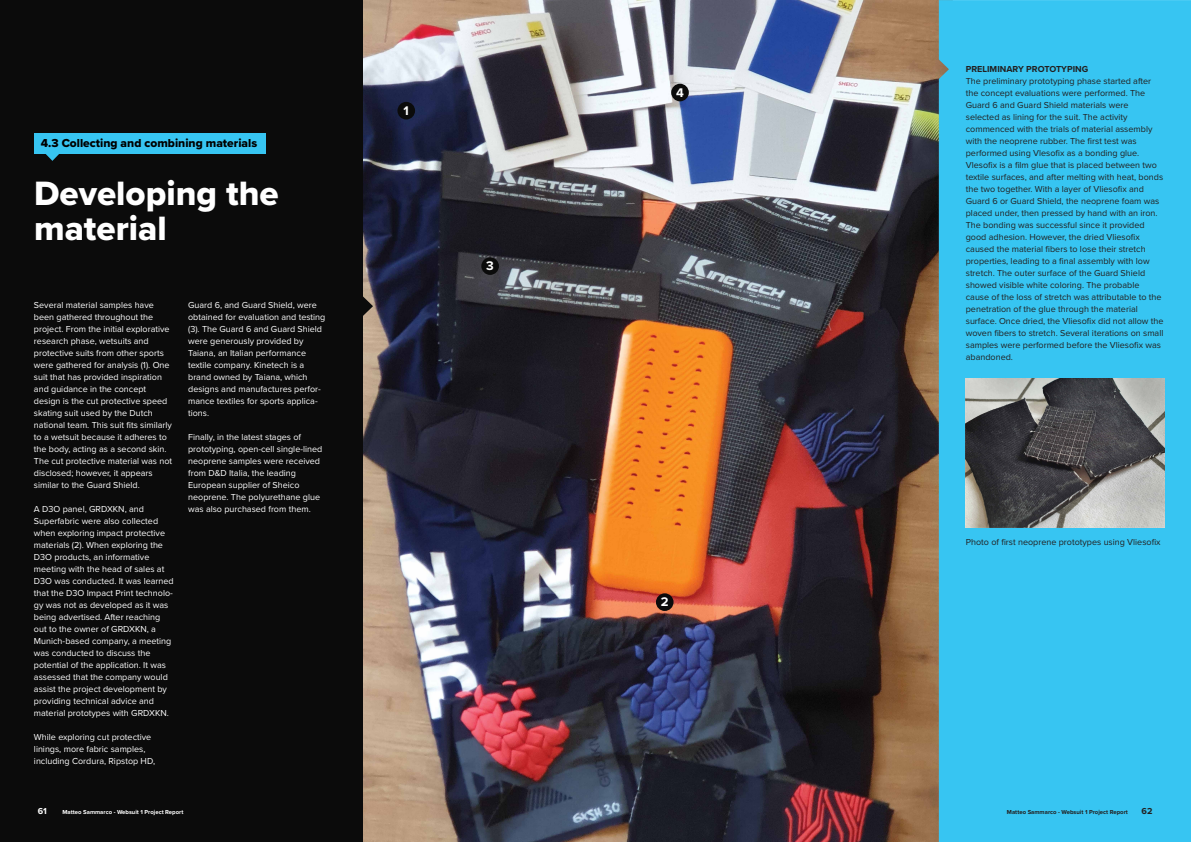
<style>
.page{position:relative;width:1191px;height:842px;background:#fff}
.page>*{position:absolute;margin:0;border:0;box-sizing:border-box;transform-origin:0 0}
.t1{font:35px/35px "Proxima Nova Extrabld";color:#fff}
.t2{font:700 13px "Proxima Nova";color:#fff}
.t3{font:12px "Proxima Nova Extrabld";color:#000}
.t4{font:9px/12px "Proxima Nova";color:#fff}
.t5{font:9px/12px "Proxima Nova";color:#221f1f}
.t6{font:700 9px "Proxima Nova";color:#221f1f}
.t7{font:700 9px "Proxima Nova";color:#fff}
.t8{font:700 6px "Proxima Nova";color:#221f1f}
.t9{font:700 6px "Proxima Nova";color:#fff}
</style>
<div class="page">
<img style="left:363px;top:0;width:576px;height:842px">
<div style="left:939px;top:0;width:252px;height:842px;background:#37c5f2"></div>
<div style="left:0;top:0;width:363px;height:842px;background:#0b0b0b"></div>
<svg style="left:363px;top:296px;width:10px;height:20px"></svg>
<div style="left:34px;top:133px;width:232px;height:21px;background:#37c5f2"></div>
<svg style="left:46px;top:154px;width:13px;height:7px"></svg>
<img style="left:965px;top:378px;width:199px;height:150px">
<div style="left:397px;top:102px;width:18px;height:17px;background:#0b0b0b;border-radius:50%"></div>
<div style="left:656px;top:593px;width:17px;height:18px;background:#0b0b0b;border-radius:50%"></div>
<div style="left:481px;top:257px;width:18px;height:18px;background:#0b0b0b;border-radius:50%"></div>
<div style="left:671px;top:84px;width:18px;height:17px;background:#0b0b0b;border-radius:50%"></div>
<h3 class="t3" style="left:41px;top:134px;width:218px">4.3 Collecting and combining materials</h3>
<h1 class="t1" style="left:34px;top:175px;width:246px">Developing the material</h1>
<p class="t4" style="left:34px;top:299px;width:140px">Several material samples have been gathered throughout the project. From the initial explorative research phase, wetsuits and protective suits from other sports were gathered for analysis (1). One suit that has provided inspiration and guidance in the concept design is the cut protective speed skating suit used by the Dutch national team. This suit fits similarly to a wetsuit because it adheres to the body, acting as a second skin.<br>The cut protective material was not disclosed; however, it appears similar to the Guard Shield.</p>
<p class="t4" style="left:34px;top:502px;width:141px">A D3O panel, GRDXKN, and<br>Superfabric were also collected when exploring impact protective materials (2). When exploring the<br>D3O products, an informative meeting with the head of sales at<br>D3O was conducted. It was learned that the D3O Impact Print technolo&shy;gy was not as developed as it was being advertised. After reaching out to the owner of GRDXKN, a<br>Munich-based company, a meeting was conducted to discuss the potential of the application. It was assessed that the company would assist the project development by providing technical advice and material prototypes with GRDXKN.</p>
<p class="t4" style="left:34px;top:730px;width:123px">While exploring cut protective linings, more fabric samples, including Cordura, Ripstop HD,</p>
<p class="t4" style="left:188px;top:298px;width:139px">Guard 6, and Guard Shield, were obtained for evaluation and testing (3). The Guard 6 and Guard Shield were generously provided by<br>Taiana, an Italian performance textile company. Kinetech is a brand owned by Taiana, which designs and manufactures perfor&shy;mance textiles for sports applica&shy;tions.</p>
<p class="t4" style="left:188px;top:430px;width:136px">Finally, in the latest stages of prototyping, open-cell single-lined neoprene samples were received from D&amp;D Italia, the leading<br>European supplier of Sheico neoprene. The polyurethane glue was also purchased from them.</p>
<p class="t7" style="left:38px;top:804px;width:11px">61</p>
<p class="t9" style="left:62px;top:807px;width:122px">Matteo Sammarco - Websuit 1 Project Report</p>
<h2 class="t2" style="left:403px;top:101px;width:7px">1</h2>
<h2 class="t2" style="left:486px;top:256px;width:9px">3</h2>
<h2 class="t2" style="left:676px;top:83px;width:9px">4</h2>
<h2 class="t2" style="left:661px;top:592px;width:9px">2</h2>
<p class="t6" style="left:965px;top:63px;width:124px">PRELIMINARY PROTOTYPING</p>
<p class="t5" style="left:965px;top:75px;width:199px">The preliminary prototyping phase started after the concept evaluations were performed. The Guard 6 and Guard Shield materials were selected as lining for the suit. The activity commenced with the trials of material assembly with the neoprene rubber. The first test was performed using Vlesofix as a bonding glue.<br>Vlesofix is a film glue that is placed between two textile surfaces, and after melting with heat, bonds the two together. With a layer of Vliesofix and Guard 6 or Guard Shield, the neoprene foam was placed under, then pressed by hand with an iron.<br>The bonding was successful since it provided good adhesion. However, the dried Vliesofix caused the material fibers to lose their stretch properties, leading to a final assembly with low stretch. The outer surface of the Guard Shield showed visible white coloring. The probable cause of the loss of stretch was attributable to the penetration of the glue through the material surface. Once dried, the Vliesofix did not allow the woven fibers to stretch. Several iterations on small samples were performed before the Vliesofix was abandoned.</p>
<p class="t5" style="left:965px;top:536px;width:196px">Photo of first neoprene prototypes using Vliesofix</p>
<p class="t8" style="left:1007px;top:807px;width:122px">Matteo Sammarco - Websuit 1 Project Report</p>
<p class="t6" style="left:1141px;top:804px;width:12px">62</p>
</div>
